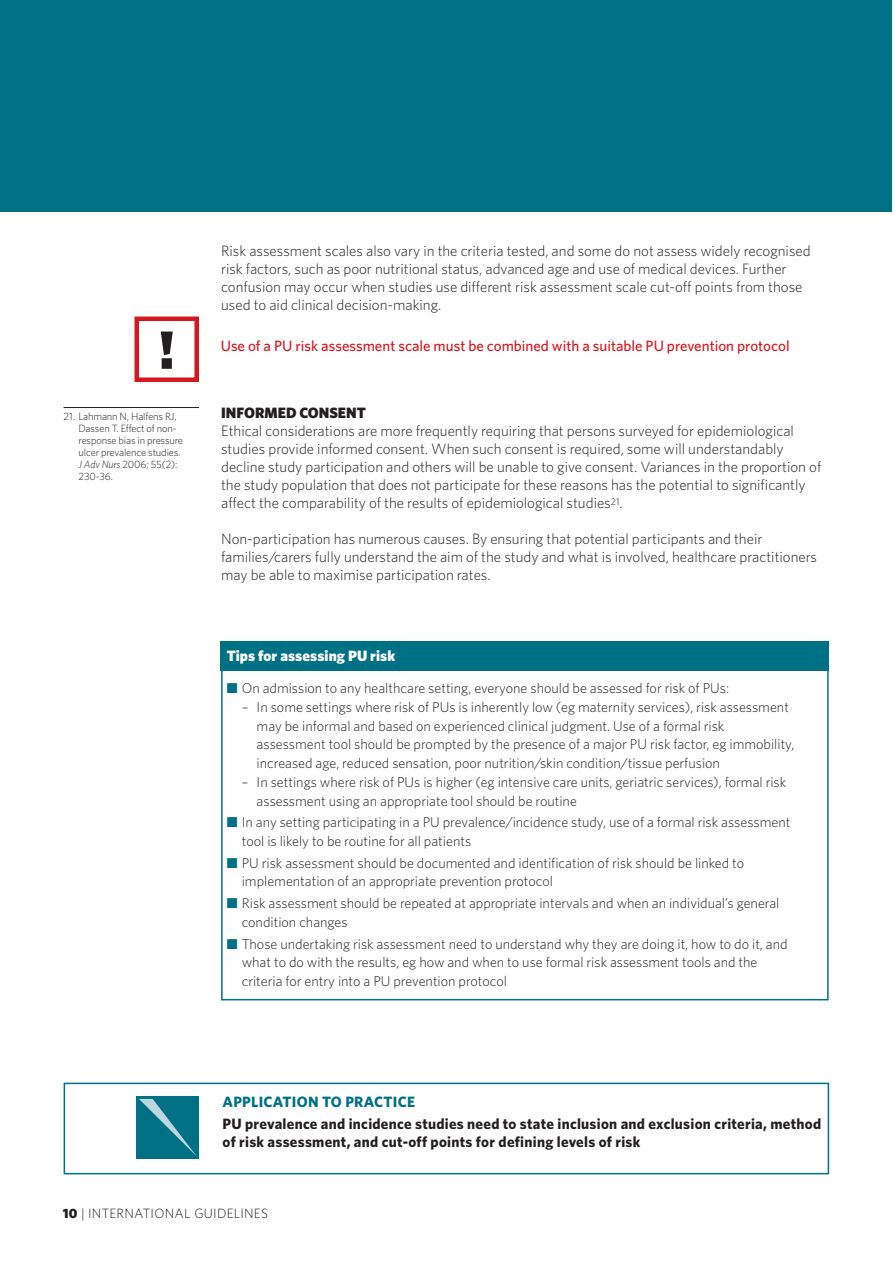
<style>
.page{position:relative;width:893px;height:1263px;background:#fff}
.page>*{position:absolute;margin:0;border:0;box-sizing:border-box;transform-origin:0 0}
.t1{font:900 54px "Whitney";color:#231f20}
.t2{font:300 15px/18px "Whitney";color:#231f20}
.t3{font:700 15px/18px "Whitney";letter-spacing:.02em;color:#231f20}
.t4{font:500 15px "Whitney";color:#d5171f}
.t5{font:900 15px "Whitney";letter-spacing:.005em;color:#fff}
.t6{font:700 15px "Whitney";letter-spacing:.02em;color:#007184}
.t7{font:900 15px "Whitney";color:#231f20}
.t8{font:300 14.25px/18.8px "Whitney";color:#231f20}
.t9{font:300 13.5px "Whitney";letter-spacing:.02em;color:#231f20}
.t10{font:300 10.5px/12px "Whitney";letter-spacing:-.015em;color:#231f20}
.s1{font-style:italic}
.s2{color:#007184}
.s3{font-weight:900}
</style>
<div class="page">
<div style="left:0;top:0;width:891px;height:212px;background:#007184"></div>
<div style="left:220px;top:641px;width:608px;height:30px;background:#007184"></div>
<div style="left:64px;top:1083px;width:765px;height:91px;border:2px solid #007184"></div>
<hr style="left:64px;top:407px;width:135px;height:1px;background:#231f20">
<div style="left:137px;top:1096px;width:62px;height:63px;background:#007184"></div>
<svg style="left:139px;top:1099px;width:58px;height:57px"></svg>
<div style="left:134px;top:317px;width:65px;height:65px;border:4px solid #d5171f"></div>
<p class="t2" style="left:221px;top:243px;width:591px">Risk assessment scales also vary in the criteria tested, and some do not assess widely recognised risk factors, such as poor nutritional status, advanced age and use of medical devices. Further confusion may occur when studies use different risk assessment scale cut-off points from those used to aid clinical decision-making.</p>
<h1 class="t1" style="left:158px;top:330px;width:18px">!</h1>
<p class="t4" style="left:221px;top:340px;width:570px">Use of a PU risk assessment scale must be combined with a suitable PU prevention protocol</p>
<p class="t10" style="left:78px;top:411px;width:106px;text-indent:-15px">21. Lahmann N, Halfens RJ,<br>Dassen T. Effect of non&shy;response bias in pressure ulcer prevalence studies.<br><span class="s1">J Adv Nurs</span> 2006; 55(2):<br>230-36.</p>
<p class="t7" style="left:221px;top:407px;width:146px">INFORMED CONSENT</p>
<p class="t2" style="left:221px;top:423px;width:601px">Ethical considerations are more frequently requiring that persons surveyed for epidemiological studies provide informed consent. When such consent is required, some will understandably decline study participation and others will be unable to give consent. Variances in the proportion of the study population that does not participate for these reasons has the potential to significantly affect the comparability of the results of epidemiological studies<sup>21</sup>.</p>
<p class="t2" style="left:221px;top:531px;width:597px">Non-participation has numerous causes. By ensuring that potential participants and their families/carers fully understand the aim of the study and what is involved, healthcare practitioners may be able to maximise participation rates.</p>
<p class="t5" style="left:227px;top:650px;width:170px">Tips for assessing PU risk</p>
<p class="t8" style="left:227px;top:680px;width:504px"><span class="s2">■</span> On admission to any healthcare setting, everyone should be assessed for risk of PUs:</p>
<p class="t8" style="left:257px;top:699px;width:539px;text-indent:-15px">– In some settings where risk of PUs is inherently low (eg maternity services), risk assessment may be informal and based on experienced clinical judgment. Use of a formal risk assessment tool should be prompted by the presence of a major PU risk factor, eg immobility, increased age, reduced sensation, poor nutrition/skin condition/tissue perfusion</p>
<p class="t8" style="left:257px;top:774px;width:531px;text-indent:-15px">– In settings where risk of PUs is higher (eg intensive care units, geriatric services), formal risk assessment using an appropriate tool should be routine</p>
<p class="t8" style="left:242px;top:814px;width:550px;text-indent:-15px"><span class="s2">■</span> In any setting participating in a PU prevalence/incidence study, use of a formal risk assessment tool is likely to be routine for all patients</p>
<p class="t8" style="left:242px;top:855px;width:504px;text-indent:-15px"><span class="s2">■</span> PU risk assessment should be documented and identification of risk should be linked to implementation of an appropriate prevention protocol</p>
<p class="t8" style="left:242px;top:895px;width:539px;text-indent:-15px"><span class="s2">■</span> Risk assessment should be repeated at appropriate intervals and when an individual’s general condition changes</p>
<p class="t8" style="left:242px;top:935px;width:547px;text-indent:-15px"><span class="s2">■</span> Those undertaking risk assessment need to understand why they are doing it, how to do it, and what to do with the results, eg how and when to use formal risk assessment tools and the criteria for entry into a PU prevention protocol</p>
<p class="t6" style="left:222px;top:1096px;width:194px">APPLICATION TO PRACTICE</p>
<p class="t3" style="left:222px;top:1116px;width:600px">PU prevalence and incidence studies need to state inclusion and exclusion criteria, method of risk assessment, and cut-off points for defining levels of risk</p>
<p class="t9" style="left:63px;top:1208px;width:206px"><span class="s3">10</span> | INTERNATIONAL GUIDELINES</p>
</div>
